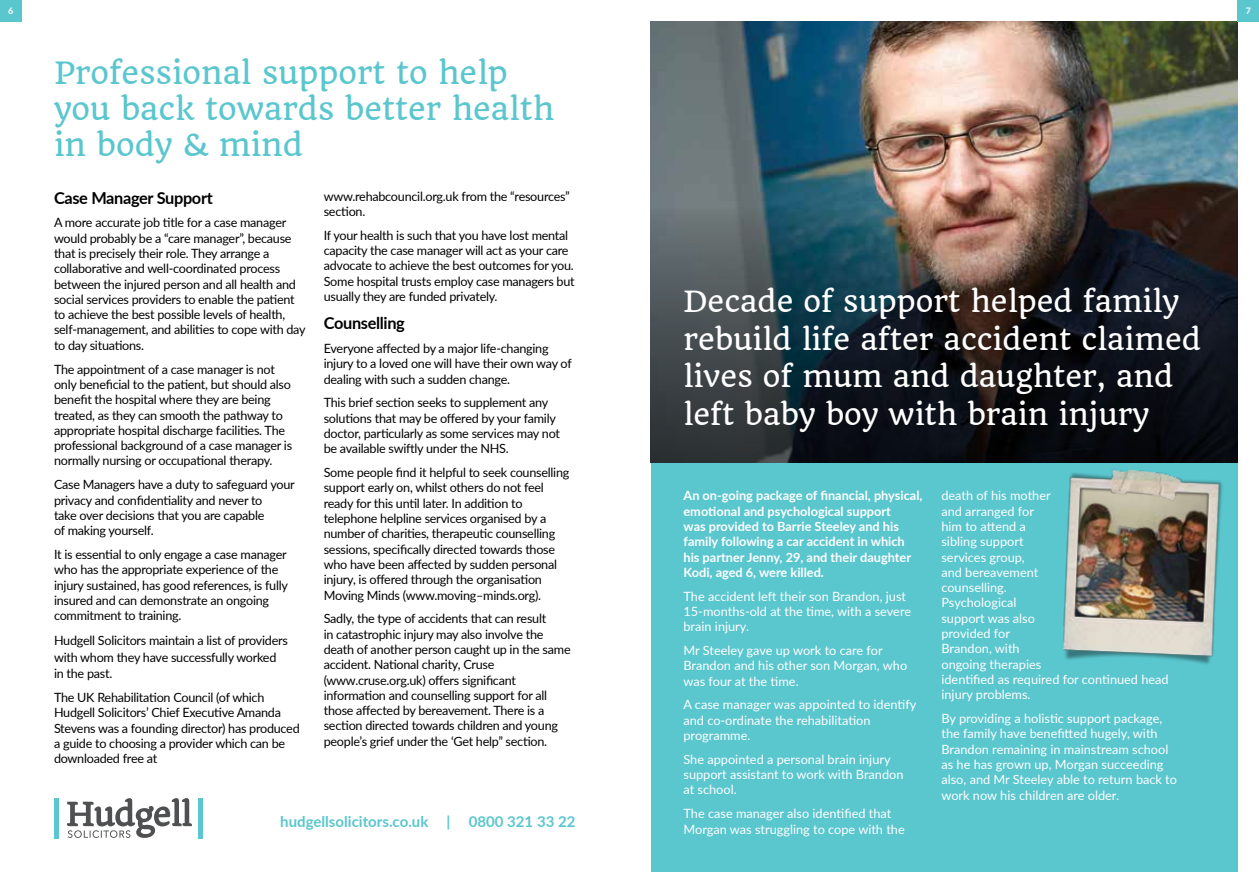
<style>
.page{position:relative;width:1259px;height:893px;background:#fff}
.page>*{position:absolute;margin:0;border:0;box-sizing:border-box;transform-origin:0 0}
.t1{font:30px/36px "Quando";color:#5ac6ce}
.t2{font:28.5px/37.5px "Quando";color:#fff}
.t3{font:700 16.5px "Lato";letter-spacing:-.02em;color:#000}
.t4{font:700 15px "Lato";color:#5ac6ce}
.t5{font:12.75px/15.3px "Lato";letter-spacing:-.02em;color:#000}
.t6{font:12.75px/15.3px "Lato";color:#fff}
.t7{font:700 12.75px/15.3px "Lato";color:#fff}
.t8{font:700 9px "Lato";color:#fff}
</style>
<div class="page">
<div style="left:651px;top:21px;width:586px;height:851px;background:#5ac6ce"></div>
<img style="left:651px;top:21px;width:586px;height:441px">
<img style="left:1063px;top:469px;width:160px;height:195px">
<hr style="left:54px;top:798px;width:4px;height:41px;background:#5ac6ce">
<div style="left:198px;top:798px;width:5px;height:41px;background:#5ac6ce"></div>
<svg style="left:67px;top:798px;width:125px;height:40px"></svg>
<div style="left:0;top:0;width:21px;height:21px;background:#5ac6ce"></div>
<div style="left:1237px;top:0;width:22px;height:21px;background:#5ac6ce"></div>
<p class="t8" style="left:8px;top:4px;width:7px">6</p>
<p class="t8" style="left:1245px;top:4px;width:7px">7</p>
<h1 class="t1" style="left:54px;top:55px;width:501px">Professional support to help you back towards better health in body &amp; mind</h1>
<p class="t3" style="left:54px;top:185px;width:160px">Case Manager Support</p>
<p class="t5" style="left:54px;top:215px;width:253px">A more accurate job title for a case manager would probably be a “care manager”, because that is precisely their role. They arrange a collaborative and well-coordinated process between the injured person and all health and social services providers to enable the patient to achieve the best possible levels of health, self-management, and abilities to cope with day to day situations.</p>
<p class="t5" style="left:54px;top:361px;width:240px">The appointment of a case manager is not only beneficial to the patient, but should also benefit the hospital where they are being treated, as they can smooth the pathway to appropriate hospital discharge facilities. The professional background of a case manager is normally nursing or occupational therapy.</p>
<p class="t5" style="left:54px;top:476px;width:242px">Case Managers have a duty to safeguard your privacy and confidentiality and never to<br>take over decisions that you are capable<br>of making yourself.</p>
<p class="t5" style="left:54px;top:546px;width:235px">It is essential to only engage a case manager who has the appropriate experience of the injury sustained, has good references, is fully insured and can demonstrate an ongoing commitment to training.</p>
<p class="t5" style="left:54px;top:632px;width:235px;line-height:16.5px">Hudgell Solicitors maintain a list of providers with whom they have successfully worked in the past.</p>
<p class="t5" style="left:54px;top:689px;width:247px">The UK Rehabilitation Council (of which Hudgell Solicitors’ Chief Executive Amanda Stevens was a founding director) has produced a guide to choosing a provider which can be downloaded free at</p>
<p class="t5" style="left:324px;top:188px;width:248px">www.rehabcouncil.org.uk from the “resources” section.</p>
<p class="t5" style="left:324px;top:227px;width:252px">If your health is such that you have lost mental capacity the case manager will act as your care advocate to achieve the best outcomes for you.<br>Some hospital trusts employ case managers but usually they are funded privately.</p>
<p class="t3" style="left:324px;top:311px;width:83px">Counselling</p>
<p class="t5" style="left:324px;top:340px;width:249px">Everyone affected by a major life-changing injury to a loved one will have their own way of dealing with such a sudden change.</p>
<p class="t5" style="left:324px;top:395px;width:238px">This brief section seeks to supplement any solutions that may be offered by your family doctor, particularly as some services may not be available swiftly under the NHS.</p>
<p class="t5" style="left:324px;top:464px;width:247px">Some people find it helpful to seek counselling support early on, whilst others do not feel ready for this until later. In addition to telephone helpline services organised by a number of charities, therapeutic counselling sessions, specifically directed towards those who have been affected by sudden personal injury, is offered through the organisation Moving Minds (www.moving–minds.org).</p>
<p class="t5" style="left:324px;top:610px;width:248px">Sadly, the type of accidents that can result<br>in catastrophic injury may also involve the death of another person caught up in the same accident. National charity, Cruse (www.cruse.org.uk) offers significant information and counselling support for all those affected by bereavement. There is a section directed towards children and young people’s grief under the ‘Get help” section.</p>
<p class="t4" style="left:280px;top:810px;width:297px">hudgellsolicitors.co.uk | 0800 321 33 22</p>
<h2 class="t2" style="left:683px;top:283px;width:519px">Decade of support helped family rebuild life after accident claimed lives of mum and daughter, and left baby boy with brain injury</h2>
<p class="t7" style="left:683px;top:487px;width:240px">An on-going package of financial, physical, emotional and psychological support<br>was provided to Barrie Steeley and his family following a car accident in which his partner Jenny, 29, and their daughter Kodi, aged 6, were killed.</p>
<p class="t6" style="left:683px;top:588px;width:229px">The accident left their son Brandon, just<br>15-months-old at the time, with a severe brain injury.</p>
<p class="t6" style="left:683px;top:642px;width:225px">Mr Steeley gave up work to care for<br>Brandon and his other son Morgan, who was four at the time.</p>
<p class="t6" style="left:683px;top:697px;width:234px">A case manager was appointed to identify and co-ordinate the rehabilitation programme.</p>
<p class="t6" style="left:683px;top:751px;width:221px">She appointed a personal brain injury support assistant to work with Brandon at school.</p>
<p class="t6" style="left:683px;top:805px;width:223px">The case manager also identified that<br>Morgan was struggling to cope with the</p>
<p class="t6" style="left:941px;top:487px;width:229px">death of his mother<br>and arranged for<br>him to attend a<br>sibling support<br>services group,<br>and bereavement<br>counselling.<br>Psychological<br>support was also<br>provided for<br>Brandon, with<br>ongoing therapies<br>identified as required for continued head injury problems.</p>
<p class="t6" style="left:941px;top:710px;width:237px">By providing a holistic support package, the family have benefitted hugely, with Brandon remaining in mainstream school as he has grown up, Morgan succeeding also, and Mr Steeley able to return back to work now his children are older.</p>
</div>
